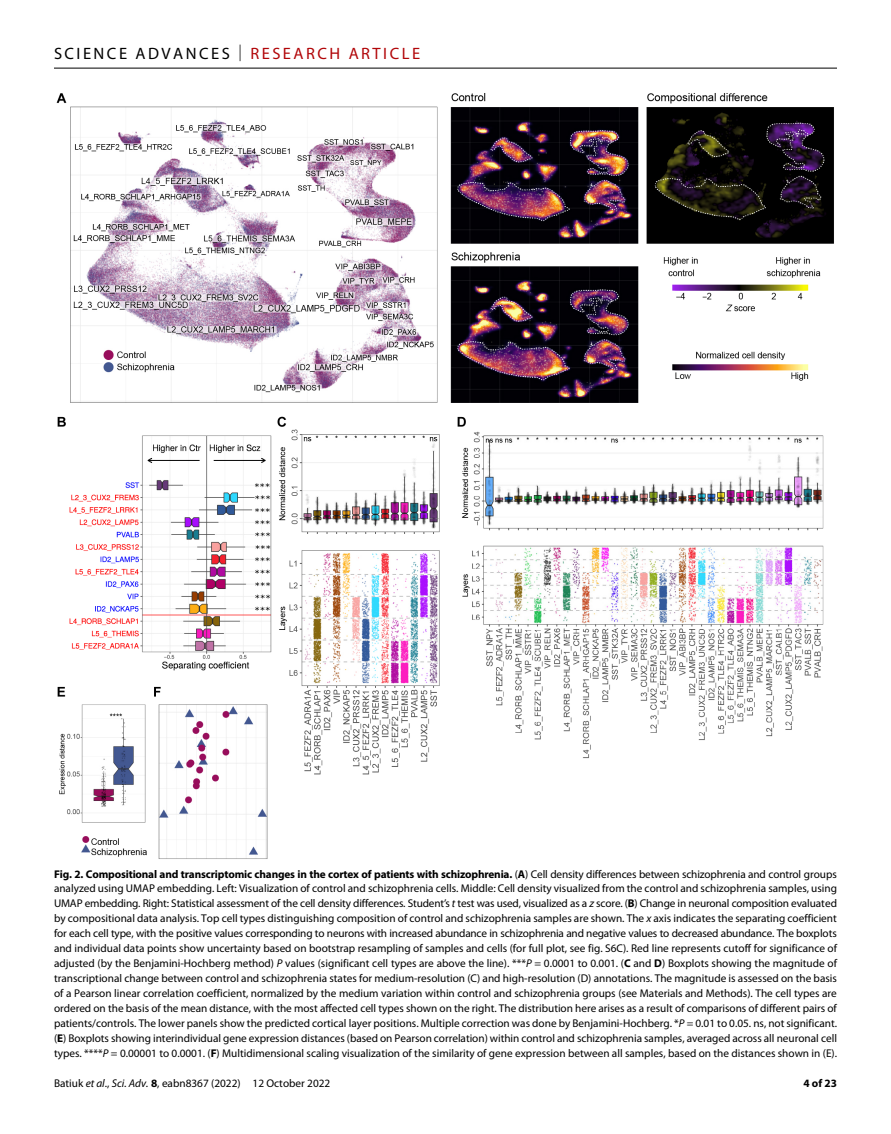
<style>
.page{position:relative;width:891px;height:1134px;background:#fff}
.page>*{position:absolute;margin:0;border:0;box-sizing:border-box;transform-origin:0 0}
.t1{font:16.5px "Myriad Pro";letter-spacing:.15em;color:#000}
.t2{font:11.25px/15px "Myriad Pro";color:#000;text-align:justify}
.t3{font:700 11.25px "Myriad Pro";color:#000}
.s1{font-weight:300}
.s2{color:#b10508}
.s3{font-weight:700}
.s4{font-style:italic}
</style>
<div class="page">
<hr style="left:54px;top:68px;width:783px;height:1px;background:#000">
<img style="left:57px;top:93px;width:777px;height:766px">
<h1 class="t1" style="left:54px;top:40px;width:368px">SCIENCE ADVANCES <span class="s1">|</span> <span class="s2">RESEARCH ARTICLE</span></h1>
<p class="t2" style="left:54px;top:866px;width:785px"><span class="s3">Fig. 2. Compositional and transcriptomic changes in the cortex of patients with schizophrenia.</span> (<span class="s3">A</span>) Cell density differences between schizophrenia and control groups analyzed using UMAP embedding. Left: Visualization of control and schizophrenia cells. Middle: Cell density visualized from the control and schizophrenia samples, using UMAP embedding. Right: Statistical assessment of the cell density differences. Student’s <span class="s4">t</span> test was used, visualized as a <span class="s4">z</span> score. (<span class="s3">B</span>) Change in neuronal composition evaluated by compositional data analysis. Top cell types distinguishing composition of control and schizophrenia samples are shown. The <span class="s4">x</span> axis indicates the separating coefficient for each cell type, with the positive values corresponding to neurons with increased abundance in schizophrenia and negative values to decreased abundance. The boxplots and individual data points show uncertainty based on bootstrap resampling of samples and cells (for full plot, see fig. S6C). Red line represents cutoff for significance of adjusted (by the Benjamini-Hochberg method) <span class="s4">P</span> values (significant cell types are above the line). ***<span class="s4">P</span> = 0.0001 to 0.001. (<span class="s3">C</span> and <span class="s3">D</span>) Boxplots showing the magnitude of transcriptional change between control and schizophrenia states for medium-resolution (C) and high-resolution (D) annotations. The magnitude is assessed on the basis of a Pearson linear correlation coefficient, normalized by the medium variation within control and schizophrenia groups (see Materials and Methods). The cell types are ordered on the basis of the mean distance, with the most affected cell types shown on the right. The distribution here arises as a result of comparisons of different pairs of patients/controls. The lower panels show the predicted cortical layer positions. Multiple correction was done by Benjamini-Hochberg. *<span class="s4">P</span> = 0.01 to 0.05. ns, not significant. (<span class="s3">E</span>) Boxplots showing interindividual gene expression distances (based on Pearson correlation) within control and schizophrenia samples, averaged across all neuronal cell types. ****<span class="s4">P</span> = 0.00001 to 0.0001. (<span class="s3">F</span>) Multidimensional scaling visualization of the similarity of gene expression between all samples, based on the distances shown in (E).</p>
<p class="t2" style="left:54px;top:1076px;width:278px">Batiuk <span class="s4">et al</span>., <span class="s4">Sci. Adv.</span> <span class="s3">8</span>, eabn8367 (2022) 12 October 2022</p>
<p class="t3" style="left:803px;top:1074px;width:35px">4 of 23</p>
</div>
